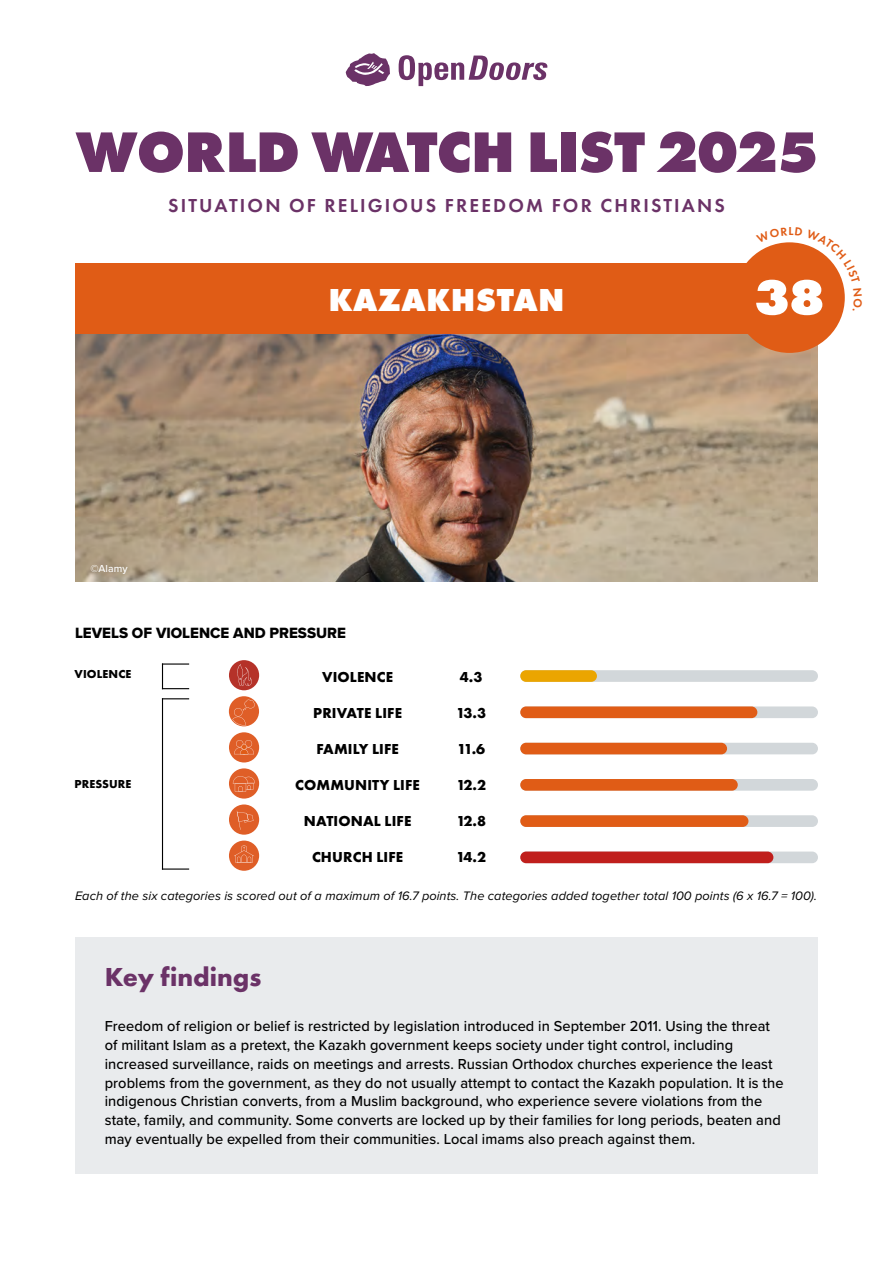
<style>
.page{position:relative;width:893px;height:1263px;background:#fff}
.page>*{position:absolute;margin:0;border:0;box-sizing:border-box;transform-origin:0 0}
.t1{font:800 59.25px "Futura PT";letter-spacing:-.015em;color:#6b3267}
.t2{font:800 51px "Futura PT";color:#fff}
.t3{font:800 33px "Futura PT";letter-spacing:.01em;color:#fff}
.t4{font:700 27px "Futura PT";color:#6b3267}
.t5{font:600 19.5px "Futura PT";letter-spacing:.11em;color:#6b3267}
.t6{font:15.45px "Proxima Nova Extrabld";color:#000}
.t7{font:500 15px/18.8px "Proxima Nova";letter-spacing:.005em;color:#000}
.t8{font:700 15px "Futura PT";letter-spacing:.01em;color:#000}
.t9{font:italic 12.75px "Proxima Nova";letter-spacing:.005em;color:#000}
.t10{font:700 12px "Futura PT";letter-spacing:.01em;color:#000}
.t11{font:600 12px "Futura PT";color:#e05c16}
.t12{font:500 10.5px "Proxima Nova";letter-spacing:.005em;color:#fff}
</style>
<div class="page">
<div style="left:75px;top:938px;width:743px;height:236px;background:#e9ebed"></div>
<svg style="left:345px;top:53px;width:45px;height:33px"></svg>
<svg style="left:399px;top:55px;width:148px;height:31px"></svg>
<img style="left:75px;top:334px;width:743px;height:247px">
<div style="left:75px;top:263px;width:743px;height:71px;background:#e05c16"></div>
<div style="left:734px;top:242px;width:111px;height:111px;background:#e05c16;border-radius:50%"></div>
<svg style="left:163px;top:698px;width:26px;height:1px"></svg>
<hr style="left:162px;top:868px;width:27px;height:2px;background:#000">
<hr style="left:162px;top:698px;width:1px;height:172px;background:#000">
<svg style="left:162px;top:663px;width:27px;height:26px"></svg>
<div style="left:229px;top:660px;width:30px;height:30px;background:#b53229;border-radius:50%"></div>
<svg style="left:237px;top:664px;width:15px;height:22px"></svg>
<svg style="left:229px;top:696px;width:30px;height:30px"></svg>
<svg style="left:232px;top:700px;width:23px;height:25px"></svg>
<div style="left:229px;top:732px;width:30px;height:30px;background:#df5e27;border-radius:50%"></div>
<svg style="left:234px;top:740px;width:20px;height:14px"></svg>
<div style="left:229px;top:768px;width:30px;height:30px;background:#df5e27;border-radius:50%"></div>
<svg style="left:233px;top:776px;width:22px;height:15px"></svg>
<div style="left:229px;top:804px;width:30px;height:31px;background:#df5e27;border-radius:50%"></div>
<svg style="left:237px;top:811px;width:16px;height:19px"></svg>
<div style="left:229px;top:840px;width:30px;height:31px;background:#df5e27;border-radius:50%"></div>
<svg style="left:234px;top:845px;width:20px;height:18px"></svg>
<div style="left:520px;top:851px;width:298px;height:12px;background:#d2d7da;border-radius:6px"></div>
<div style="left:520px;top:706px;width:298px;height:12px;background:#d2d7da;border-radius:6px"></div>
<div style="left:520px;top:670px;width:298px;height:12px;background:#d2d7da;border-radius:6px"></div>
<div style="left:520px;top:743px;width:298px;height:11px;background:#d2d7da;border-radius:6px"></div>
<div style="left:520px;top:815px;width:298px;height:12px;background:#d2d7da;border-radius:6px"></div>
<div style="left:520px;top:779px;width:298px;height:12px;background:#d2d7da;border-radius:6px"></div>
<div style="left:520px;top:851px;width:253px;height:12px;background:#c01f1c;border-radius:6px"></div>
<div style="left:520px;top:815px;width:228px;height:12px;background:#e05c16;border-radius:6px"></div>
<div style="left:520px;top:779px;width:218px;height:12px;background:#e05c16;border-radius:6px"></div>
<div style="left:520px;top:743px;width:207px;height:11px;background:#e05c16;border-radius:6px"></div>
<div style="left:520px;top:706px;width:237px;height:12px;background:#e05c16;border-radius:6px"></div>
<div style="left:520px;top:670px;width:77px;height:12px;background:#eba500;border-radius:6px"></div>
<svg style="left:795px;top:242px;width:50px;height:69px"></svg>
<h1 class="t1" style="left:75px;top:114px;width:744px">WORLD WATCH LIST 2025</h1>
<h3 class="t5" style="left:168px;top:193px;width:558px">SITUATION OF RELIGIOUS FREEDOM FOR CHRISTIANS</h3>
<p class="t12" style="left:90px;top:560px;width:39px">©Alamy</p>
<h3 class="t3" style="left:329px;top:278px;width:237px">KAZAKHSTAN</h3>
<p class="t6" style="left:75px;top:621px;width:272px">LEVELS OF VIOLENCE AND PRESSURE</p>
<p class="t10" style="left:75px;top:666px;width:58px">VIOLENCE</p>
<p class="t10" style="left:75px;top:776px;width:58px">PRESSURE</p>
<p class="t8" style="left:322px;top:667px;width:73px">VIOLENCE</p>
<p class="t8" style="left:313px;top:703px;width:90px">PRIVATE LIFE</p>
<p class="t8" style="left:316px;top:739px;width:84px">FAMILY LIFE</p>
<p class="t8" style="left:295px;top:775px;width:126px">COMMUNITY LIFE</p>
<p class="t8" style="left:304px;top:811px;width:109px">NATIONAL LIFE</p>
<p class="t8" style="left:312px;top:847px;width:93px">CHURCH LIFE</p>
<p class="t8" style="left:460px;top:667px;width:24px">4.3</p>
<p class="t8" style="left:456px;top:703px;width:31px">13.3</p>
<p class="t8" style="left:457px;top:739px;width:30px">11.6</p>
<p class="t8" style="left:456px;top:775px;width:31px">12.2</p>
<p class="t8" style="left:456px;top:811px;width:31px">12.8</p>
<p class="t8" style="left:456px;top:847px;width:31px">14.2</p>
<p class="t11" style="left:788px;top:224px;width:7px">L</p>
<h2 class="t2" style="left:754px;top:265px;width:72px">38</h2>
<p class="t9" style="left:75px;top:886px;width:743px">Each of the six categories is scored out of a maximum of 16.7 points. The categories added together total 100 points (6 x 16.7 = 100).</p>
<h3 class="t4" style="left:105px;top:960px;width:158px">Key findings</h3>
<p class="t7" style="left:105px;top:1016px;width:680px">Freedom of religion or belief is restricted by legislation introduced in September 2011. Using the threat of militant Islam as a pretext, the Kazakh government keeps society under tight control, including increased surveillance, raids on meetings and arrests. Russian Orthodox churches experience the least problems from the government, as they do not usually attempt to contact the Kazakh population. It is the indigenous Christian converts, from a Muslim background, who experience severe violations from the state, family, and community. Some converts are locked up by their families for long periods, beaten and may eventually be expelled from their communities. Local imams also preach against them.</p>
</div>
